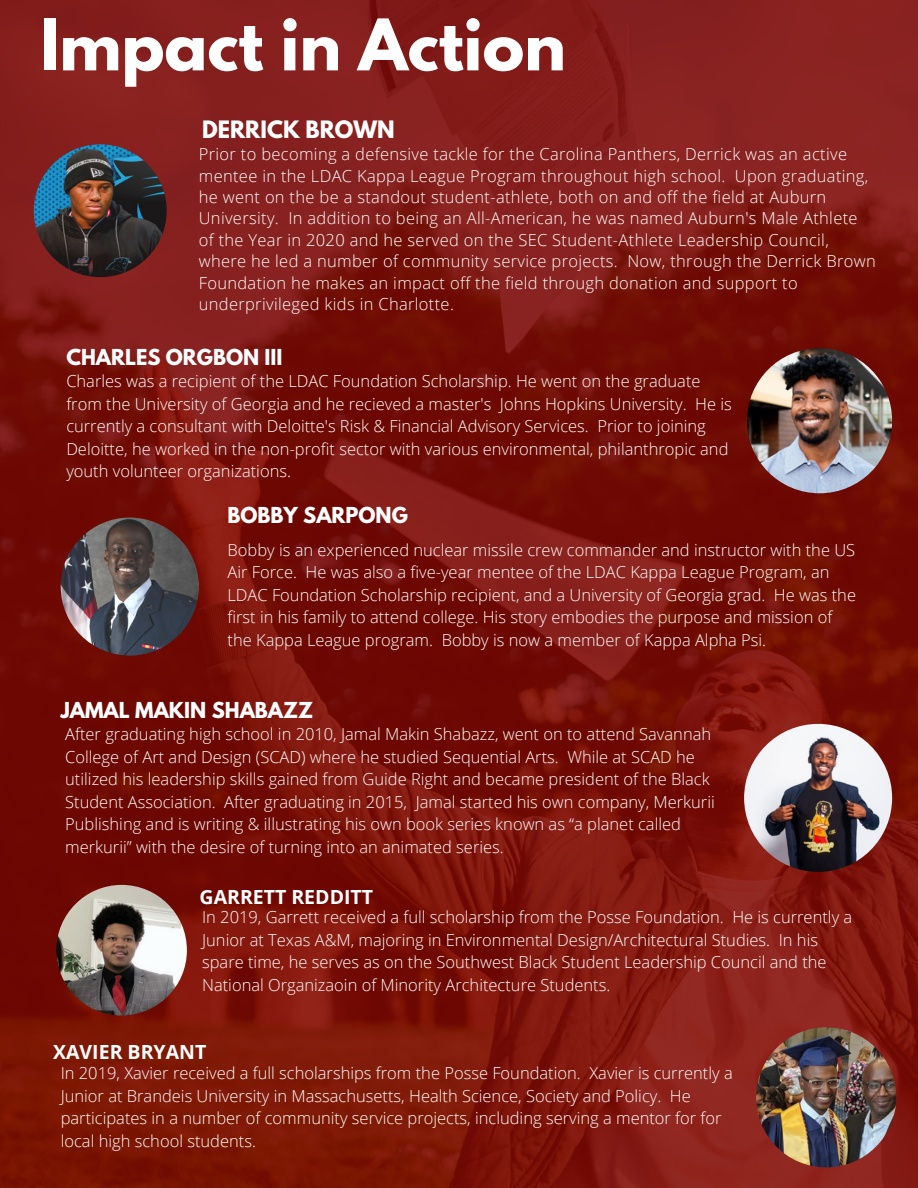
<style>
.page{position:relative;width:918px;height:1188px;background:#fff}
.page>*{position:absolute;margin:0;border:0;box-sizing:border-box;transform-origin:0 0}
.t1{font:700 63px "League Spartan";color:#fff}
.t2{font:700 21.3px "League Spartan";color:#fff}
.t3{font:700 19.5px "League Spartan";color:#fff}
.t4{font:700 19.5px "Open Sans";color:#fff}
.t5{font:300 16.5px/22.5px "Open Sans";color:#fff}
.t6{font:300 16.5px/21.3px "Open Sans";letter-spacing:.02em;color:#fff}
</style>
<div class="page">
<img style="left:0;top:0;width:918px;height:1188px">
<img style="left:34px;top:144px;width:133px;height:133px;border-radius:50%">
<img style="left:56px;top:885px;width:131px;height:130px;border-radius:50%">
<img style="left:756px;top:1027px;width:140px;height:140px;border-radius:50%">
<img style="left:747px;top:348px;width:145px;height:145px;border-radius:50%">
<img style="left:61px;top:518px;width:138px;height:138px;border-radius:50%">
<img style="left:744px;top:724px;width:148px;height:148px;border-radius:50%">
<p class="t1" style="left:40px;top:14px;width:527px">Impact in Action</p>
<p class="t2" style="left:202px;top:118px;width:194px">DERRICK BROWN</p>
<p class="t6" style="left:199px;top:143px;width:679px">Prior to becoming a defensive tackle for the Carolina Panthers, Derrick was an active mentee in the LDAC Kappa League Program throughout high school. Upon graduating, he went on the be a standout student-athlete, both on and off the field at Auburn University. In addition to being an All-American, he was named Auburn's Male Athlete of the Year in 2020 and he served on the SEC Student-Athlete Leadership Council, where he led a number of community service projects. Now, through the Derrick Brown Foundation he makes an impact off the field through donation and support to underprivileged kids in Charlotte.</p>
<p class="t3" style="left:66px;top:347px;width:218px">CHARLES ORGBON III</p>
<p class="t5" style="left:66px;top:369px;width:667px">Charles was a recipient of the LDAC Foundation Scholarship. He went on the graduate from the University of Georgia and he recieved a master's Johns Hopkins University. He is currently a consultant with Deloitte's Risk &amp; Financial Advisory Services. Prior to joining Deloitte, he worked in the non-profit sector with various environmental, philanthropic and youth volunteer organizations.</p>
<p class="t3" style="left:228px;top:505px;width:182px">BOBBY SARPONG</p>
<p class="t5" style="left:228px;top:538px;width:630px">Bobby is an experienced nuclear missile crew commander and instructor with the US Air Force. He was also a five-year mentee of the LDAC Kappa League Program, an LDAC Foundation Scholarship recipient, and a University of Georgia grad. He was the first in his family to attend college. His story embodies the purpose and mission of the Kappa League program. Bobby is now a member of Kappa Alpha Psi.</p>
<p class="t3" style="left:61px;top:700px;width:254px">JAMAL MAKIN SHABAZZ</p>
<p class="t5" style="left:65px;top:723px;width:651px">After graduating high school in 2010, Jamal Makin Shabazz, went on to attend Savannah College of Art and Design (SCAD) where he studied Sequential Arts. While at SCAD he utilized his leadership skills gained from Guide Right and became president of the Black Student Association. After graduating in 2015, Jamal started his own company, Merkurii Publishing and is writing &amp; illustrating his own book series known as “a planet called merkurii” with the desire of turning into an animated series.</p>
<p class="t4" style="left:200px;top:883px;width:175px">GARRETT REDDITT</p>
<p class="t5" style="left:202px;top:906px;width:652px">In 2019, Garrett received a full scholarship from the Posse Foundation. He is currently a Junior at Texas A&amp;M, majoring in Environmental Design/Architectural Studies. In his spare time, he serves as on the Southwest Black Student Leadership Council and the National Organizaoin of Minority Architecture Students.</p>
<p class="t4" style="left:53px;top:1039px;width:155px">XAVIER BRYANT</p>
<p class="t5" style="left:61px;top:1062px;width:674px">In 2019, Xavier received a full scholarships from the Posse Foundation. Xavier is currently a Junior at Brandeis University in Massachusetts, Health Science, Society and Policy. He participates in a number of community service projects, including serving a mentor for for local high school students.</p>
</div>
